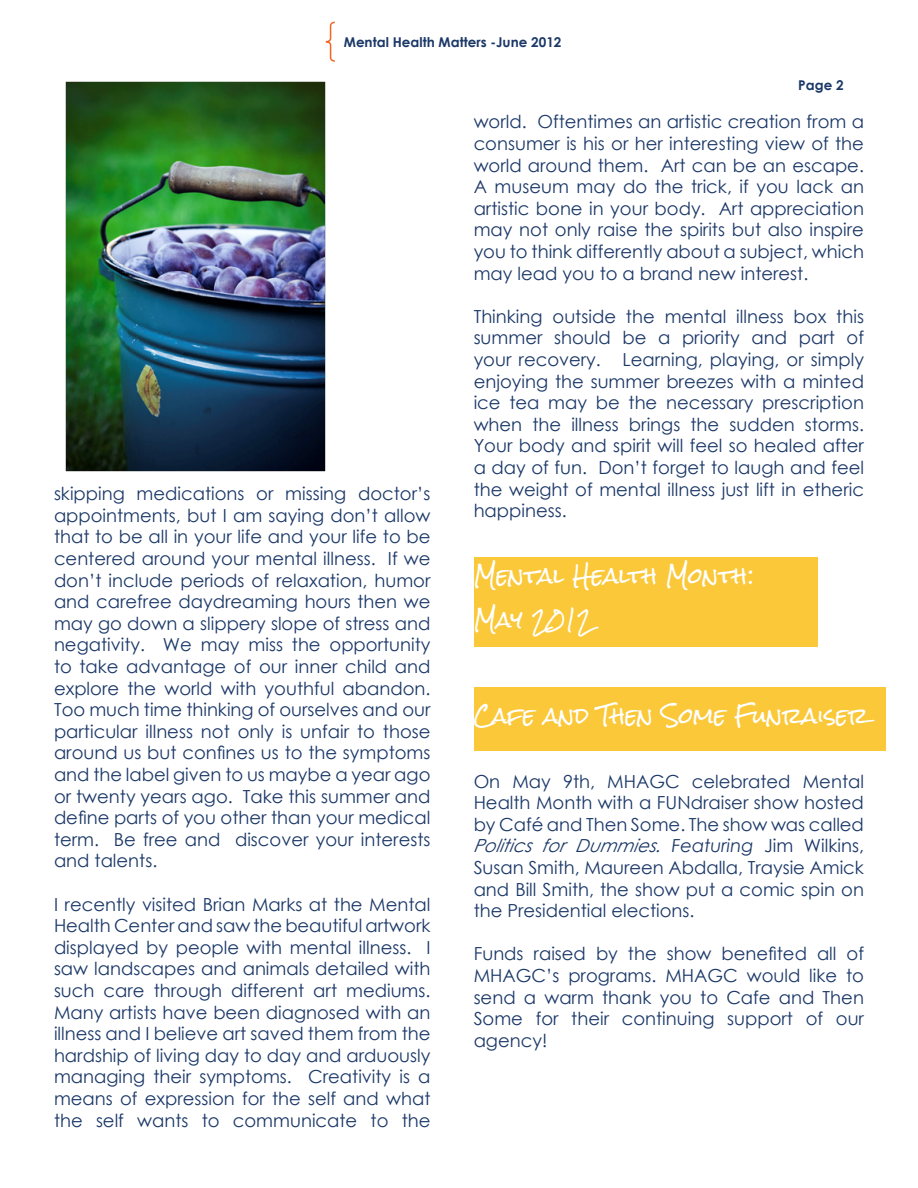
<style>
.page{position:relative;width:918px;height:1188px;background:#fff}
.page>*{position:absolute;margin:0;border:0;box-sizing:border-box;transform-origin:0 0}
.t1{font:21px "Rock Salt";color:#fff}
.t2{font:18px/21.6px "Century Gothic";color:#1b3868;text-align:justify}
.t3{font:700 13.5px "Century Gothic";color:#1b3868}
.s1{font-style:italic}
</style>
<div class="page">
<svg style="left:325px;top:21px;width:10px;height:41px"></svg>
<div style="left:474px;top:557px;width:343px;height:90px;background:#fac839"></div>
<img style="left:65px;top:81px;width:261px;height:391px">
<div style="left:474px;top:687px;width:412px;height:64px;background:#fac839"></div>
<p class="t3" style="left:344px;top:31px;width:219px">Mental Health Matters -June 2012</p>
<p class="t3" style="left:798px;top:75px;width:47px">Page 2</p>
<p class="t2" style="left:54px;top:483px;width:378px">skipping medications or missing doctor’s appointments, but I am saying don’t allow that to be all in your life and your life to be centered around your mental illness. If we don’t include periods of relaxation, humor and carefree daydreaming hours then we may go down a slippery slope of stress and negativity. We may miss the opportunity to take advantage of our inner child and explore the world with youthful abandon.<br>Too much time thinking of ourselves and our particular illness not only is unfair to those around us but confines us to the symptoms and the label given to us maybe a year ago or twenty years ago. Take this summer and define parts of you other than your medical term. Be free and discover your interests and talents.</p>
<p class="t2" style="left:54px;top:893px;width:378px">I recently visited Brian Marks at the Mental Health Center and saw the beautiful artwork displayed by people with mental illness. I saw landscapes and animals detailed with such care through different art mediums.<br>Many artists have been diagnosed with an illness and I believe art saved them from the hardship of living day to day and arduously managing their symptoms. Creativity is a means of expression for the self and what the self wants to communicate to the</p>
<p class="t2" style="left:474px;top:111px;width:392px">world. Oftentimes an artistic creation from a consumer is his or her interesting view of the world around them. Art can be an escape.<br>A museum may do the trick, if you lack an artistic bone in your body. Art appreciation may not only raise the spirits but also inspire you to think differently about a subject, which may lead you to a brand new interest.</p>
<p class="t2" style="left:474px;top:305px;width:392px">Thinking outside the mental illness box this summer should be a priority and part of your recovery. Learning, playing, or simply enjoying the summer breezes with a minted ice tea may be the necessary prescription when the illness brings the sudden storms.<br>Your body and spirit will feel so healed after a day of fun. Don’t forget to laugh and feel the weight of mental illness just lift in etheric happiness.</p>
<p class="t1" style="left:474px;top:565px;width:282px">Mental Health Month:</p>
<p class="t1" style="left:474px;top:608px;width:120px">May 2012</p>
<p class="t1" style="left:474px;top:705px;width:396px">Cafe and Then Some Funraiser</p>
<p class="t2" style="left:474px;top:770px;width:392px">On May 9th, MHAGC celebrated Mental Health Month with a FUNdraiser show hosted by Café and Then Some. The show was called <span class="s1">Politics for Dummies. Featuring</span> Jim Wilkins, Susan Smith, Maureen Abdalla, Traysie Amick and Bill Smith, the show put a comic spin on the Presidential elections.</p>
<p class="t2" style="left:474px;top:943px;width:392px">Funds raised by the show benefited all of MHAGC’s programs. MHAGC would like to send a warm thank you to Cafe and Then Some for their continuing support of our agency!</p>
</div>
